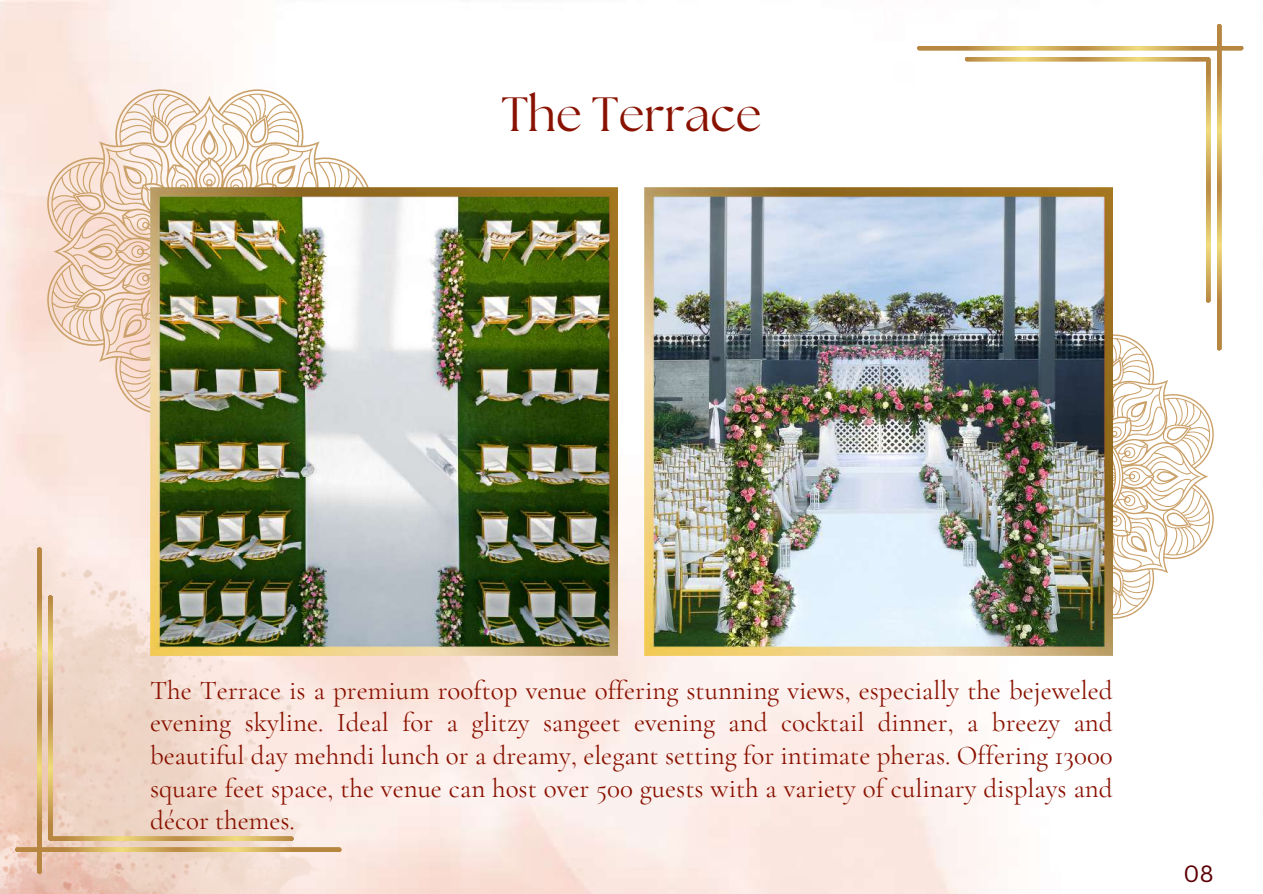
<style>
.page{position:relative;width:1263px;height:894px;background:#fff}
.page>*{position:absolute;margin:0;border:0;box-sizing:border-box;transform-origin:0 0}
.t1{font:48px "The Seasons";color:#891100}
.t2{font:27px/32.7px "Cormorant Garamond";color:#891100;text-align:justify}
.t3{font:22.95px "Canva Sans";color:#5b0005}
</style>
<div class="page">
<img style="left:0;top:0;width:1121px;height:893px">
<img style="left:0;top:479px;width:430px;height:414px">
<svg style="left:47px;top:89px;width:324px;height:324px"></svg>
<svg style="left:1113px;top:351px;width:101px;height:267px"></svg>
<img style="left:150px;top:187px;width:468px;height:468px">
<img style="left:645px;top:187px;width:468px;height:468px">
<svg style="left:916px;top:23px;width:328px;height:328px"></svg>
<svg style="left:15px;top:546px;width:327px;height:328px;background:#d8c6b2"></svg>
<h1 class="t1" style="left:501px;top:87px;width:262px">The Terrace</h1>
<p class="t2" style="left:150px;top:673px;width:964px">The Terrace is a premium rooftop venue offering stunning views, especially the bejeweled evening skyline. Ideal for a glitzy sangeet evening and cocktail dinner, a breezy and beautiful day mehndi lunch or a dreamy, elegant setting for intimate pheras. Offering 13000 square feet space, the venue can host over 500 guests with a variety of culinary displays and décor themes.</p>
<p class="t3" style="left:1184px;top:857px;width:31px">08</p>
</div>
